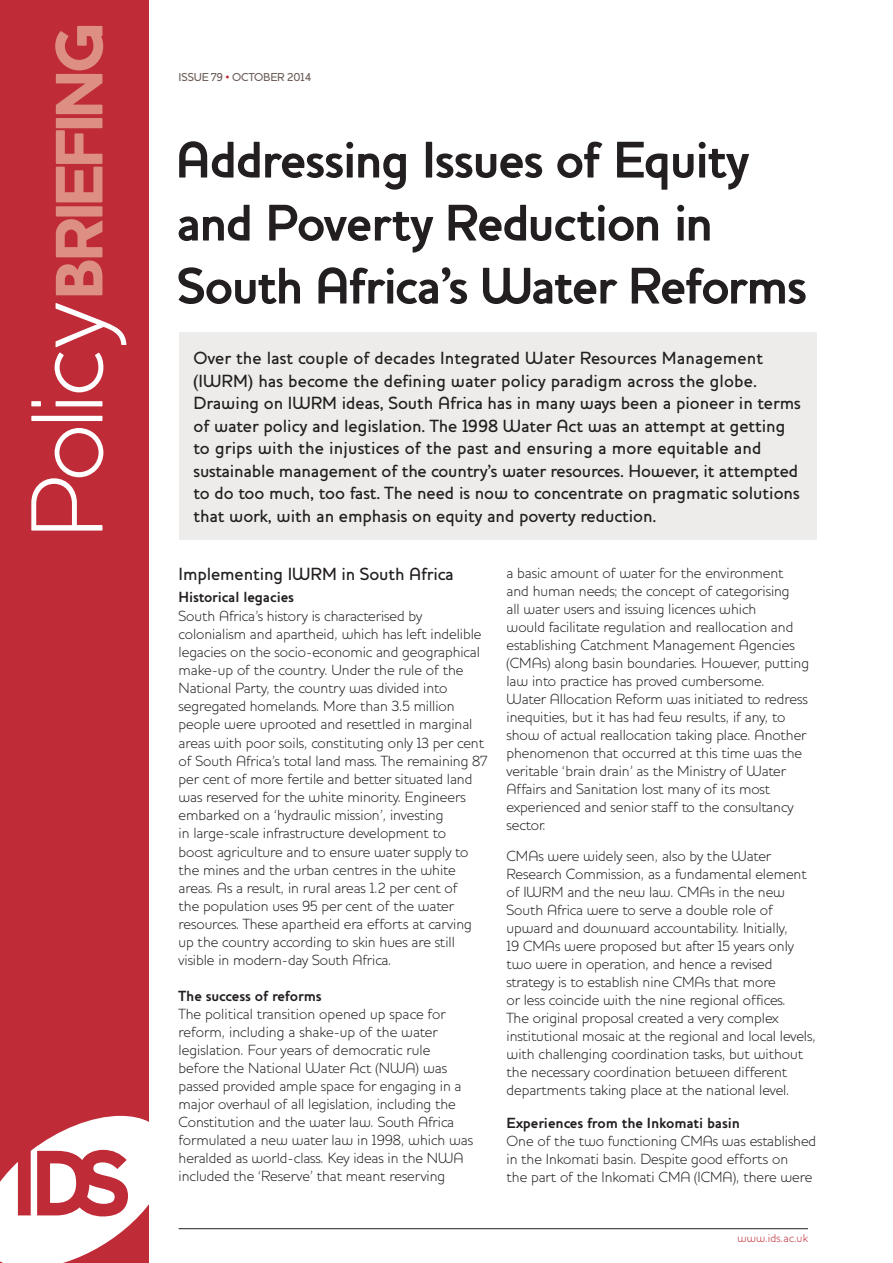
<style>
.page{position:relative;width:893px;height:1263px;background:#fff}
.page>*{position:absolute;margin:0;border:0;box-sizing:border-box;transform-origin:0 0}
.t1{font:900 68.55px "Houschka";letter-spacing:-.065em;color:#dd8f83}
.t2{font:700 52.5px/63px "Houschka";letter-spacing:-.035em;color:#231f20}
.t3{font:500 18px/22.5px "Houschka";color:#231f20}
.t4{font:300 15px/18px "Houschka";letter-spacing:-.005em;color:#231f20}
.t5{font:700 15px "Houschka";letter-spacing:-.005em;color:#231f20}
.t6{font:500 11.7px "Houschka";letter-spacing:-.01em;color:#6e605a}
.t7{font:300 11.7px "Houschka";letter-spacing:.01em;color:#bf2b37}
.s1{font-weight:300;font-size:104.4px;color:#fff}
.s2{color:#bf2b37}
</style>
<div class="page">
<hr style="left:179px;top:1228px;width:629px;height:1px;background:#231f20">
<div style="left:0;top:0;width:148px;height:1263px;background:#bf2b37"></div>
<svg style="left:0;top:1116px;width:149px;height:147px"></svg>
<div style="left:179px;top:333px;width:637px;height:207px;background:#eeeceb"></div>
<h1 class="t1" style="left:39px;top:539px;width:519px;rotate:-90deg"><span class="s1">Policy</span>BRIEFING</h1>
<p class="t6" style="left:179px;top:70px;width:134px">ISSUE 79 <span class="s2">•</span> OCTOBER 2014</p>
<h2 class="t2" style="left:176px;top:128px;width:633px">Addressing Issues of Equity and Poverty Reduction in<br>South Africa’s Water Reforms</h2>
<p class="t3" style="left:193px;top:347px;width:609px">Over the last couple of decades Integrated Water Resources Management (IWRM) has become the defining water policy paradigm across the globe.<br>Drawing on IWRM ideas, South Africa has in many ways been a pioneer in terms of water policy and legislation. The 1998 Water Act was an attempt at getting to grips with the injustices of the past and ensuring a more equitable and sustainable management of the country’s water resources. However, it attempted to do too much, too fast. The need is now to concentrate on pragmatic solutions that work, with an emphasis on equity and poverty reduction.</p>
<p class="t3" style="left:179px;top:563px;width:277px">Implementing IWRM in South Africa</p>
<p class="t5" style="left:179px;top:588px;width:117px">Historical legacies</p>
<p class="t4" style="left:179px;top:606px;width:310px">South Africa’s history is characterised by colonialism and apartheid, which has left indelible legacies on the socio-economic and geographical make-up of the country. Under the rule of the National Party, the country was divided into segregated homelands. More than 3.5 million people were uprooted and resettled in marginal areas with poor soils, constituting only 13 per cent of South Africa’s total land mass. The remaining 87 per cent of more fertile and better situated land was reserved for the white minority. Engineers embarked on a ‘hydraulic mission’, investing<br>in large-scale infrastructure development to<br>boost agriculture and to ensure water supply to the mines and the urban centres in the white areas. As a result, in rural areas 1.2 per cent of<br>the population uses 95 per cent of the water resources. These apartheid era efforts at carving up the country according to skin hues are still visible in modern-day South Africa.</p>
<p class="t5" style="left:179px;top:987px;width:145px">The success of reforms</p>
<p class="t4" style="left:179px;top:1005px;width:296px">The political transition opened up space for reform, including a shake-up of the water legislation. Four years of democratic rule before the National Water Act (NWA) was passed provided ample space for engaging in a major overhaul of all legislation, including the Constitution and the water law. South Africa formulated a new water law in 1998, which was heralded as world-class. Key ideas in the NWA included the ‘Reserve’ that meant reserving</p>
<p class="t4" style="left:506px;top:564px;width:304px">a basic amount of water for the environment and human needs; the concept of categorising<br>all water users and issuing licences which<br>would facilitate regulation and reallocation and establishing Catchment Management Agencies (CMAs) along basin boundaries. However, putting law into practice has proved cumbersome.<br>Water Allocation Reform was initiated to redress inequities, but it has had few results, if any, to show of actual reallocation taking place. Another phenomenon that occurred at this time was the veritable ‘brain drain’ as the Ministry of Water Affairs and Sanitation lost many of its most experienced and senior staff to the consultancy sector.</p>
<p class="t4" style="left:506px;top:847px;width:311px">CMAs were widely seen, also by the Water Research Commission, as a fundamental element of IWRM and the new law. CMAs in the new South Africa were to serve a double role of upward and downward accountability. Initially,<br>19 CMAs were proposed but after 15 years only two were in operation, and hence a revised strategy is to establish nine CMAs that more<br>or less coincide with the nine regional offices.<br>The original proposal created a very complex institutional mosaic at the regional and local levels, with challenging coordination tasks, but without the necessary coordination between different departments taking place at the national level.</p>
<p class="t5" style="left:506px;top:1114px;width:235px">Experiences from the Inkomati basin</p>
<p class="t4" style="left:506px;top:1132px;width:311px">One of the two functioning CMAs was established in the Inkomati basin. Despite good efforts on<br>the part of the Inkomati CMA (ICMA), there were</p>
<p class="t7" style="left:738px;top:1231px;width:72px">www.ids.ac.uk</p>
</div>
